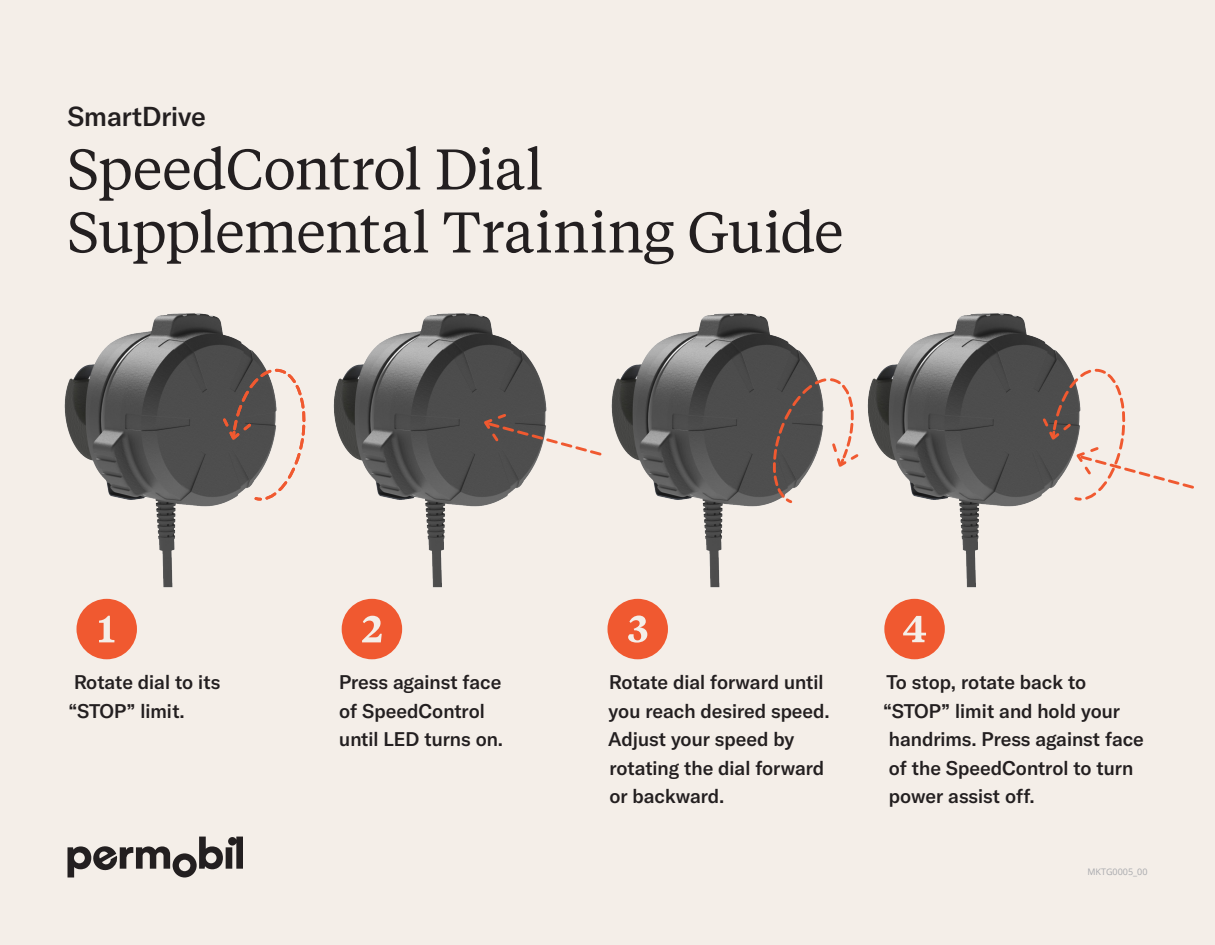
<style>
.page{position:relative;width:1215px;height:945px;background:#f4eee8}
.page>*{position:absolute;margin:0;border:0;box-sizing:border-box;transform-origin:0 0}
.t1{font:57px "Tiempos Text";letter-spacing:-.02em;color:#231f20}
.t2{font:500 27px "GT America";color:#231f20}
.Body{font:500 19.5px/28.5px "GT America";color:#231f20}
.t3{font:9px "Open Sans";color:#a8a9ad}
</style>
<div class="page">
<svg style="left:68px;top:837px;width:175px;height:40px"></svg>
<img style="left:333px;top:313px;width:214px;height:304px">
<img style="left:64px;top:313px;width:201px;height:304px">
<img style="left:610px;top:313px;width:206px;height:304px">
<img style="left:867px;top:313px;width:202px;height:304px">
<svg style="left:1040px;top:367px;width:154px;height:135px"></svg>
<svg style="left:481px;top:412px;width:121px;height:46px"></svg>
<svg style="left:221px;top:367px;width:85px;height:135px"></svg>
<svg style="left:771px;top:376px;width:88px;height:129px"></svg>
<div style="left:608px;top:599px;width:60px;height:60px;background:#f05930;border-radius:50%"></div>
<svg style="left:628px;top:616px;width:19px;height:27px"></svg>
<div style="left:77px;top:599px;width:60px;height:60px;background:#f05930;border-radius:50%"></div>
<svg style="left:99px;top:616px;width:15px;height:26px"></svg>
<div style="left:342px;top:599px;width:60px;height:60px;background:#f05930;border-radius:50%"></div>
<svg style="left:362px;top:616px;width:20px;height:26px"></svg>
<div style="left:884px;top:599px;width:61px;height:60px;background:#f05930;border-radius:50%"></div>
<svg style="left:903px;top:616px;width:23px;height:26px"></svg>
<p class="t2" style="left:68px;top:101px;width:140px">SmartDrive</p>
<p class="t1" style="left:68px;top:131px;width:478px">SpeedControl Dial</p>
<p class="t1" style="left:68px;top:194px;width:778px">Supplemental Training Guide</p>
<p class="Body" style="left:68px;top:668px;width:154px">Rotate dial to its “STOP” limit.</p>
<p class="Body" style="left:339px;top:668px;width:166px">Press against face of SpeedControl until LED turns on.</p>
<p class="Body" style="left:608px;top:668px;width:223px">Rotate dial forward until you reach desired speed.<br>Adjust your speed by rotating the dial forward or backward.</p>
<p class="Body" style="left:883px;top:668px;width:262px">To stop, rotate back to “STOP” limit and hold your handrims. Press against face of the SpeedControl to turn power assist off.</p>
<p class="t3" style="left:1087px;top:865px;width:62px">MKTG0005_00</p>
</div>
